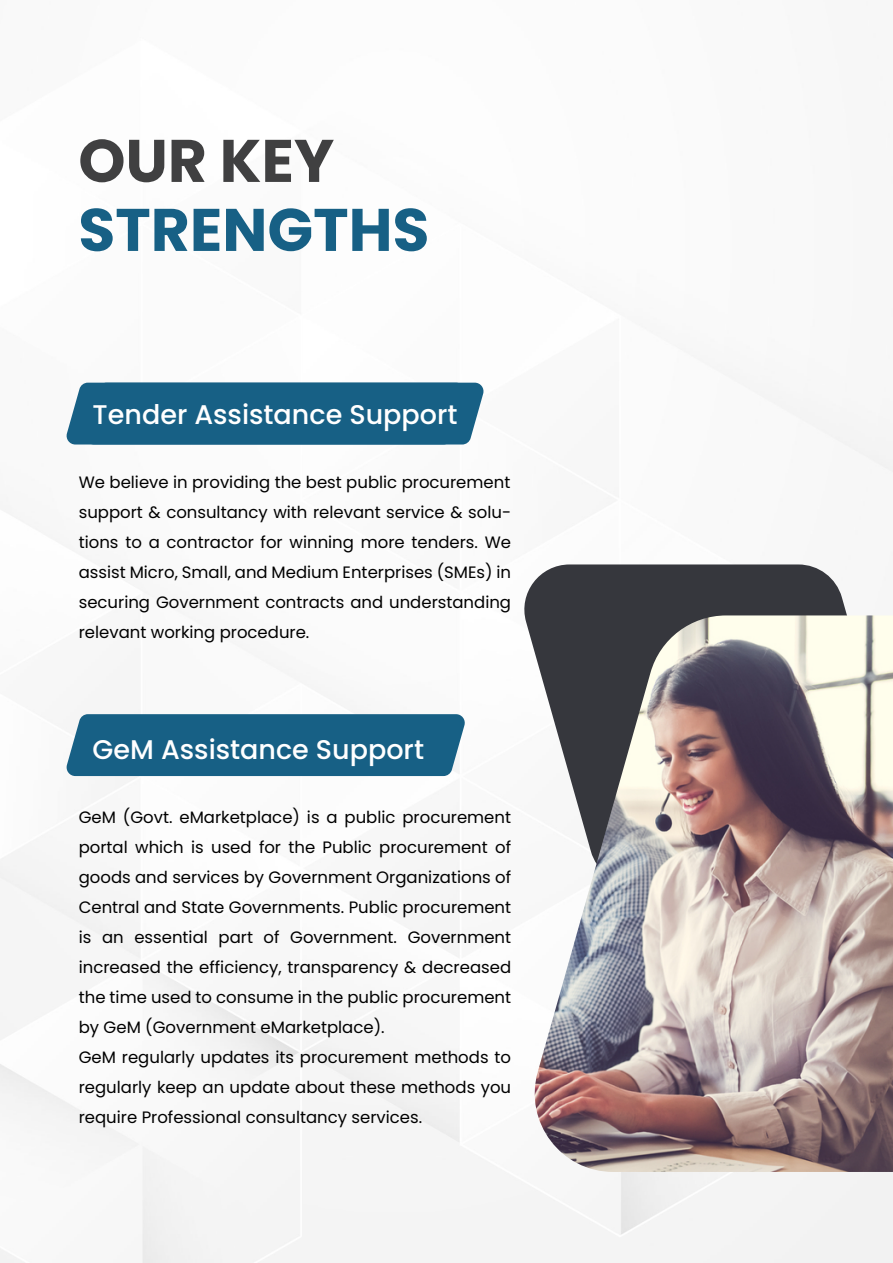
<style>
.page{position:relative;width:893px;height:1263px;background:#fff}
.page>*{position:absolute;margin:0;border:0;box-sizing:border-box;transform-origin:0 0}
.t1{font:700 60px "Poppins";color:#176085}
.t2{font:700 60px "Poppins";color:#404041}
.t3{font:500 27px "Poppins";color:#fff}
.t4{font:16.5px/30px "Poppins";color:#000;text-align:justify}
</style>
<div class="page">
<img style="left:0;top:349px;width:893px;height:914px">
<div style="left:65px;top:714px;width:401px;height:62px;background:#176085"></div>
<div style="left:65px;top:383px;width:420px;height:61px;background:#176085"></div>
<svg style="left:518px;top:564px;width:375px;height:320px;fill:#36373d"></svg>
<img style="left:523px;top:615px;width:370px;height:557px">
<h1 class="t2" style="left:78px;top:126px;width:257px">OUR KEY</h1>
<h1 class="t1" style="left:78px;top:195px;width:353px">STRENGTHS</h1>
<h2 class="t3" style="left:93px;top:398px;width:366px">Tender Assistance Support</h2>
<p class="t4" style="left:79px;top:467px;width:434px">We believe in providing the best public procurement support &amp; consultancy with relevant service &amp; solu&shy;tions to a contractor for winning more tenders. We assist Micro, Small, and Medium Enterprises (SMEs) in securing Government contracts and understanding relevant working procedure.</p>
<h2 class="t3" style="left:93px;top:734px;width:333px">GeM Assistance Support</h2>
<p class="t4" style="left:79px;top:802px;width:434px;text-align:left">GeM (Govt. eMarketplace) is a public procurement portal which is used for the Public procurement of goods and services by Government Organizations of Central and State Governments. Public procurement is an essential part of Government. Government increased the efficiency, transparency &amp; decreased the time used to consume in the public procurement by GeM (Government eMarketplace).<br>GeM regularly updates its procurement methods to regularly keep an update about these methods you require Professional consultancy services.</p>
</div>
